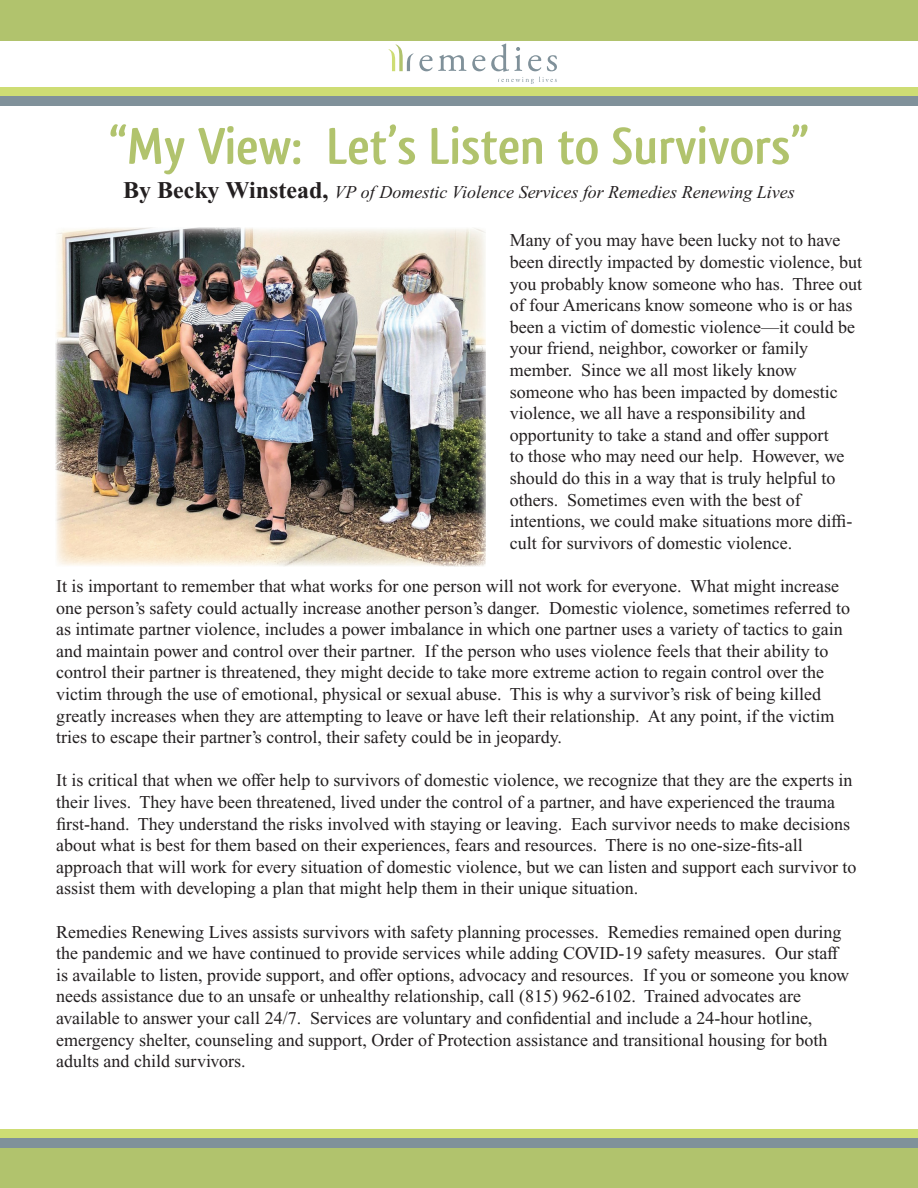
<style>
.page{position:relative;width:918px;height:1188px;background:#fff}
.page>*{position:absolute;margin:0;border:0;box-sizing:border-box;transform-origin:0 0}
.t1{font:700 54px "Qlassik";color:#b1c36d}
.t2{font:18px/21.6px "Times New Roman PS Pro";color:#231f20}
.t3{font:italic 18px "Times New Roman PS Pro";color:#231f20}
.s1{font-weight:700;font-style:normal;font-size:24px}
</style>
<div class="page">
<div style="left:0;top:0;width:918px;height:40px;background:#b1c36d"></div>
<div style="left:0;top:87px;width:918px;height:9px;background:#cedd74"></div>
<div style="left:0;top:96px;width:918px;height:9px;background:#80919a"></div>
<svg style="left:388px;top:45px;width:97px;height:26px"></svg>
<svg style="left:491px;top:44px;width:66px;height:40px"></svg>
<img style="left:56px;top:228px;width:430px;height:338px">
<div style="left:0;top:1148px;width:918px;height:40px;background:#b1c36d"></div>
<div style="left:0;top:1129px;width:918px;height:9px;background:#cedd74"></div>
<div style="left:0;top:1138px;width:918px;height:10px;background:#80919a"></div>
<h1 class="t1" style="left:109px;top:115px;width:701px">“My View: Let’s Listen to Survivors”</h1>
<p class="t3" style="left:123px;top:182px;width:673px"><span class="s1">By Becky Winstead,</span> VP of Domestic Violence Services for Remedies Renewing Lives</p>
<p class="t2" style="left:510px;top:230px;width:354px">Many of you may have been lucky not to have been directly impacted by domestic violence, but you probably know someone who has. Three out of four Americans know someone who is or has been a victim of domestic violence—it could be your friend, neighbor, coworker or family member. Since we all most likely know someone who has been impacted by domestic violence, we all have a responsibility and opportunity to take a stand and offer support<br>to those who may need our help. However, we should do this in a way that is truly helpful to others. Sometimes even with the best of intentions, we could make situations more diffi&shy;cult for survivors of domestic violence.</p>
<p class="t2" style="left:56px;top:576px;width:795px">It is important to remember that what works for one person will not work for everyone. What might increase one person’s safety could actually increase another person’s danger. Domestic violence, sometimes referred to as intimate partner violence, includes a power imbalance in which one partner uses a variety of tactics to gain and maintain power and control over their partner. If the person who uses violence feels that their ability to control their partner is threatened, they might decide to take more extreme action to regain control over the victim through the use of emotional, physical or sexual abuse. This is why a survivor’s risk of being killed greatly increases when they are attempting to leave or have left their relationship. At any point, if the victim tries to escape their partner’s control, their safety could be in jeopardy.</p>
<p class="t2" style="left:56px;top:770px;width:802px">It is critical that when we offer help to survivors of domestic violence, we recognize that they are the experts in their lives. They have been threatened, lived under the control of a partner, and have experienced the trauma first-hand. They understand the risks involved with staying or leaving. Each survivor needs to make decisions about what is best for them based on their experiences, fears and resources. There is no one-size-fits-all approach that will work for every situation of domestic violence, but we can listen and support each survivor to assist them with developing a plan that might help them in their unique situation.</p>
<p class="t2" style="left:56px;top:921px;width:794px">Remedies Renewing Lives assists survivors with safety planning processes. Remedies remained open during the pandemic and we have continued to provide services while adding COVID-19 safety measures. Our staff is available to listen, provide support, and offer options, advocacy and resources. If you or someone you know needs assistance due to an unsafe or unhealthy relationship, call (815) 962-6102. Trained advocates are available to answer your call 24/7. Services are voluntary and confidential and include a 24-hour hotline, emergency shelter, counseling and support, Order of Protection assistance and transitional housing for both adults and child survivors.</p>
</div>
